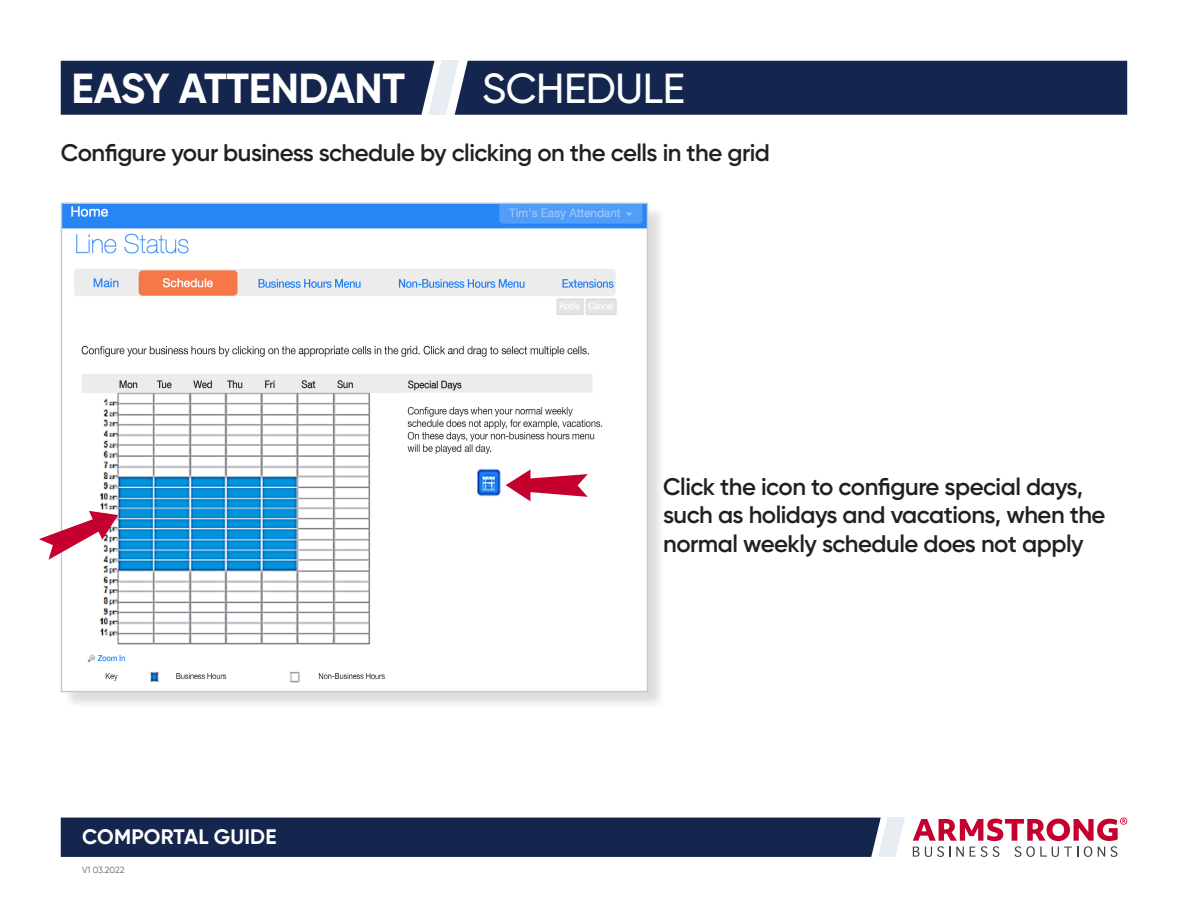
<style>
.page{position:relative;width:1188px;height:918px;background:#fff}
.page>*{position:absolute;margin:0;border:0;box-sizing:border-box;transform-origin:0 0}
.t1{font:700 42px "Gilroy";letter-spacing:-.01em;color:#fff}
.t2{font:500 42px "Gilroy";letter-spacing:-.01em;color:#fff}
.t3{font:600 24px/28.8px "Gilroy";letter-spacing:-.02em;color:#231f20}
.t4{font:700 21px "Gilroy";letter-spacing:.01em;color:#fff}
.t5{font:9px "Gilroy";letter-spacing:-.01em;color:#636366}
</style>
<div class="page">
<svg style="left:61px;top:818px;width:1066px;height:39px;background:#464869"></svg>
<div style="left:63px;top:205px;width:603px;height:505px;background:#231f20;opacity:.15"></div>
<img style="left:63px;top:205px;width:583px;height:485px">
<svg style="left:39px;top:511px;width:79px;height:49px"></svg>
<svg style="left:506px;top:469px;width:82px;height:32px"></svg>
<div style="left:61px;top:61px;width:1066px;height:54px;background:#15264e"></div>
<p class="t1" style="left:71px;top:62px;width:335px">EASY ATTENDANT</p>
<p class="t2" style="left:482px;top:63px;width:204px">SCHEDULE</p>
<p class="t3" style="left:61px;top:138px;width:711px">Configure your business schedule by clicking on the cells in the grid</p>
<p class="t4" style="left:82px;top:824px;width:196px">COMPORTAL GUIDE</p>
<p class="t5" style="left:82px;top:864px;width:44px">V1 03.2022</p>
<p class="t3" style="left:663px;top:472px;width:444px">Click the icon to configure special days, such as holidays and vacations, when the normal weekly schedule does not apply</p>
</div>
